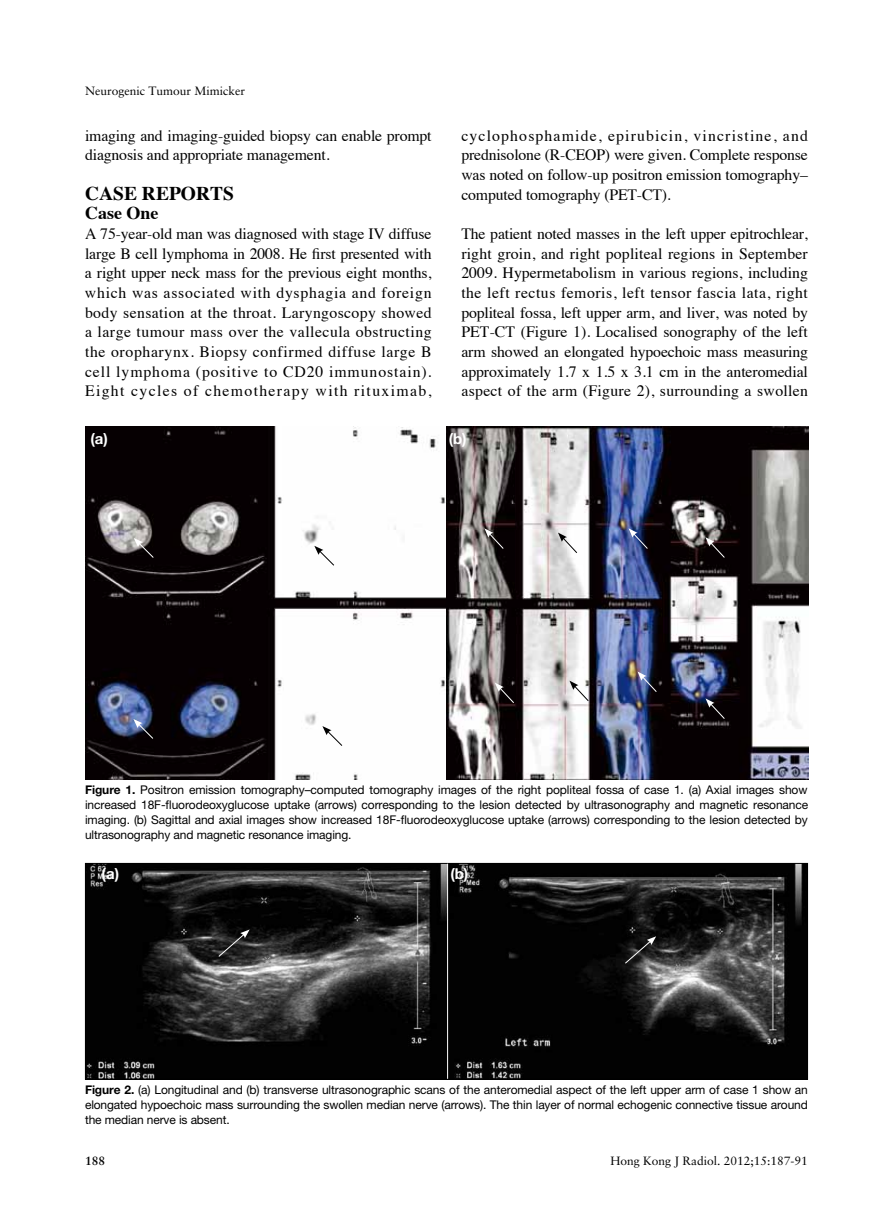
<style>
.page{position:relative;width:893px;height:1229px;background:#fff}
.page>*{position:absolute;margin:0;border:0;box-sizing:border-box;transform-origin:0 0}
.t1{font:700 19.5px "Times";color:#000}
.t2{font:700 18px "Times";color:#000}
.t3{font:15.75px/19.6px "Times";letter-spacing:-.01em;color:#000;text-align:justify}
.t4{font:700 15px "Helvetica Neue";color:#fff}
.t5{font:12px/15px "Helvetica Neue";letter-spacing:-.01em;color:#000;text-align:justify}
.t6{font:12px "Sabon";color:#000}
.t7{font:700 12px "Sabon";color:#000}
.s1{font-weight:700}
</style>
<div class="page">
<img style="left:85px;top:427px;width:723px;height:352px">
<svg style="left:134px;top:538px;width:20px;height:21px"></svg>
<svg style="left:314px;top:546px;width:21px;height:20px"></svg>
<svg style="left:322px;top:726px;width:21px;height:21px"></svg>
<svg style="left:133px;top:719px;width:21px;height:20px"></svg>
<svg style="left:484px;top:528px;width:20px;height:22px"></svg>
<svg style="left:495px;top:682px;width:20px;height:22px"></svg>
<svg style="left:629px;top:528px;width:19px;height:22px"></svg>
<svg style="left:637px;top:671px;width:20px;height:22px"></svg>
<svg style="left:705px;top:537px;width:20px;height:21px"></svg>
<svg style="left:705px;top:698px;width:20px;height:22px"></svg>
<svg style="left:558px;top:533px;width:20px;height:21px"></svg>
<svg style="left:569px;top:681px;width:20px;height:21px"></svg>
<img style="left:87px;top:865px;width:367px;height:213px">
<img style="left:454px;top:865px;width:352px;height:213px">
<svg style="left:218px;top:929px;width:32px;height:28px"></svg>
<svg style="left:624px;top:936px;width:32px;height:28px"></svg>
<div style="left:85px;top:863px;width:723px;height:217px;border:1px solid #000"></div>
<hr style="left:447px;top:864px;width:1px;height:215px;background:#fff">
<p class="t6" style="left:85px;top:84px;width:161px">Neurogenic Tumour Mimicker</p>
<p class="t3" style="left:85px;top:124px;width:348px">imaging and imaging-guided biopsy can enable prompt diagnosis and appropriate management.</p>
<p class="t1" style="left:85px;top:174px;width:150px">CASE REPORTS</p>
<p class="t2" style="left:85px;top:196px;width:75px">Case One</p>
<p class="t3" style="left:85px;top:222px;width:348px">A 75-year-old man was diagnosed with stage IV diffuse large B cell lymphoma in 2008. He first presented with a right upper neck mass for the previous eight months, which was associated with dysphagia and foreign body sensation at the throat. Laryngoscopy showed a large tumour mass over the vallecula obstructing the oropharynx. Biopsy confirmed diffuse large B cell lymphoma (positive to CD20 immunostain).<br>Eight cycles of chemotherapy with rituximab,</p>
<p class="t3" style="left:461px;top:124px;width:348px">cyclophosphamide, epirubicin, vincristine, and prednisolone (R-CEOP) were given. Complete response was noted on follow-up positron emission tomography– computed tomography (PET-CT).</p>
<p class="t3" style="left:461px;top:223px;width:348px">The patient noted masses in the left upper epitrochlear, right groin, and right popliteal regions in September 2009. Hypermetabolism in various regions, including the left rectus femoris, left tensor fascia lata, right popliteal fossa, left upper arm, and liver, was noted by PET-CT (Figure 1). Localised sonography of the left arm showed an elongated hypoechoic mass measuring approximately 1.7 x 1.5 x 3.1 cm in the anteromedial aspect of the arm (Figure 2), surrounding a swollen</p>
<p class="t4" style="left:90px;top:429px;width:19px">(a)</p>
<p class="t4" style="left:449px;top:429px;width:20px">(b)</p>
<p class="t5" style="left:85px;top:782px;width:725px"><span class="s1">Figure 1.</span> Positron emission tomography–computed tomography images of the right popliteal fossa of case 1. (a) Axial images show increased 18F-fluorodeoxyglucose uptake (arrows) corresponding to the lesion detected by ultrasonography and magnetic resonance imaging. (b) Sagittal and axial images show increased 18F-fluorodeoxyglucose uptake (arrows) corresponding to the lesion detected by ultrasonography and magnetic resonance imaging.</p>
<p class="t4" style="left:102px;top:864px;width:19px">(a)</p>
<p class="t4" style="left:450px;top:864px;width:20px">(b)</p>
<p class="t5" style="left:85px;top:1082px;width:724px"><span class="s1">Figure 2.</span> (a) Longitudinal and (b) transverse ultrasonographic scans of the anteromedial aspect of the left upper arm of case 1 show an elongated hypoechoic mass surrounding the swollen median nerve (arrows). The thin layer of normal echogenic connective tissue around the median nerve is absent.</p>
<p class="t7" style="left:85px;top:1153px;width:22px">188</p>
<p class="t6" style="left:610px;top:1153px;width:199px">Hong Kong J Radiol. 2012;15:187-91</p>
</div>
